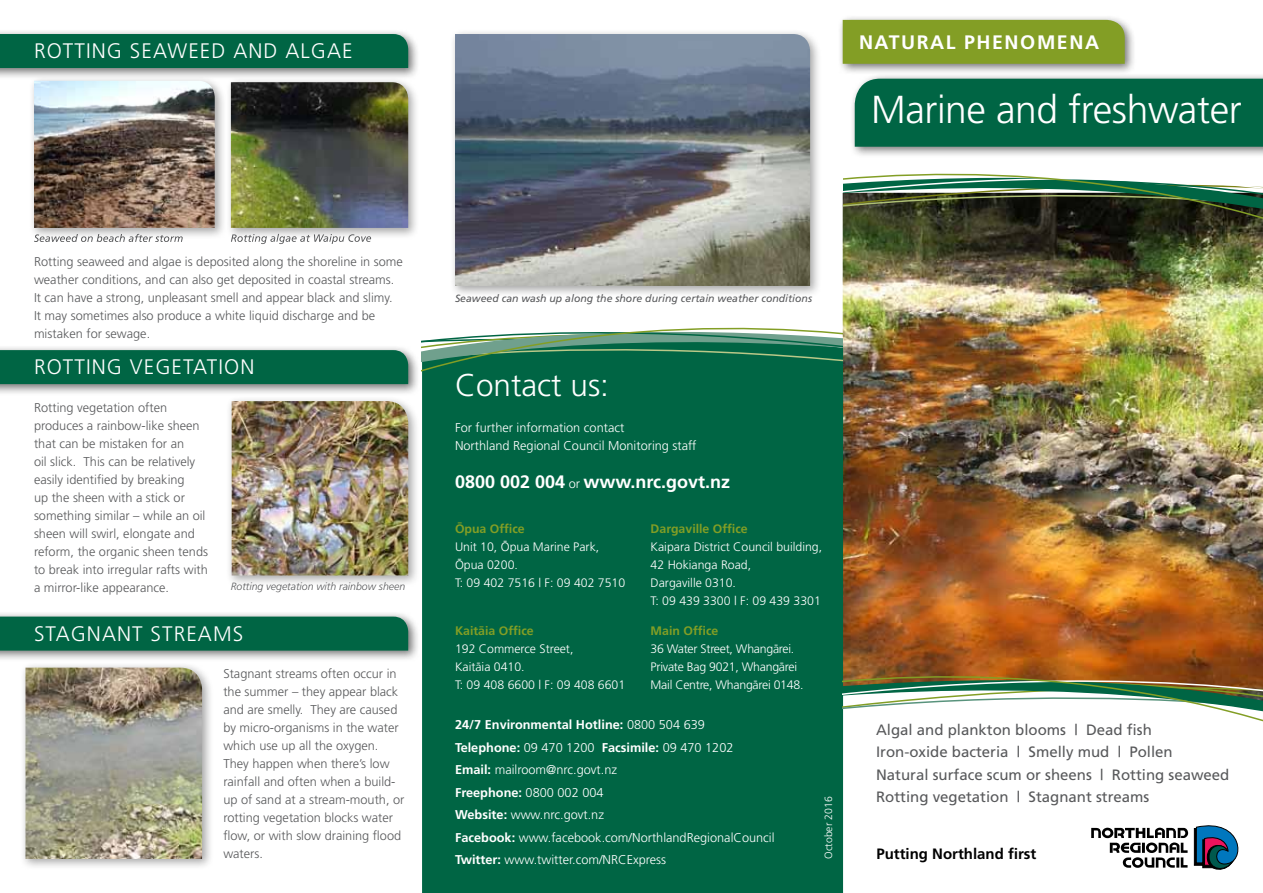
<style>
.page{position:relative;width:1263px;height:893px;background:#fff}
.page>*{position:absolute;margin:0;border:0;box-sizing:border-box;transform-origin:0 0}
.t1{font:300 39px "Frutiger";letter-spacing:-.01em;color:#fff}
.t2{font:300 31.5px "Frutiger";color:#fff}
.t3{font:300 21px "Frutiger";letter-spacing:.05em;color:#fff}
.t4{font:700 19.5px "Frutiger";letter-spacing:.08em;color:#fff}
.t5{font:700 18px "Frutiger";color:#fff}
.t6{font:15px/22.5px "Frutiger";color:#58595b}
.t7{font:700 15px "Frutiger";color:#000}
.t8{font:300 12.75px/18px "Frutiger";color:#58595b}
.t9{font:300 12.75px/22.5px "Frutiger";color:#fff}
.t10{font:300 12.3px/18px "Frutiger";color:#fff}
.t11{font:300 12.3px/18px "Frutiger";letter-spacing:-.02em;color:#fff}
.t12{font:700 12.3px "Frutiger Maori";color:#839e25}
.t13{font:italic 10.5px "Frutiger";color:#58595b}
.t14{font:italic 300 10.5px "Frutiger";color:#58595b}
.t15{font:300 10.5px "Frutiger";color:#fff}
.s1{font-weight:300;font-size:12.75px}
.s2{font-family:"Frutiger Maori"}
.s3{font-weight:700}
.s4{font-weight:700;color:#839e25}
</style>
<div class="page">
<img style="left:843px;top:247px;width:420px;height:330px">
<div style="left:422px;top:317px;width:421px;height:576px;background:#006544"></div>
<svg style="left:422px;top:317px;width:420px;height:76px"></svg>
<div style="left:849px;top:73px;width:414px;height:86px;background:#000;opacity:.55"></div>
<svg style="left:843px;top:79px;width:420px;height:168px"></svg>
<svg style="left:1091px;top:825px;width:148px;height:45px"></svg>
<div style="left:837px;top:14px;width:299px;height:61px;background:#000;opacity:.55"></div>
<div style="left:843px;top:20px;width:282px;height:44px;background:#839e25"></div>
<img style="left:843px;top:577px;width:420px;height:172px">
<div style="left:0;top:29px;width:420px;height:51px;background:#000;opacity:.55"></div>
<div style="left:0;top:34px;width:408px;height:34px;background:#006544"></div>
<div style="left:0;top:345px;width:420px;height:51px;background:#000;opacity:.55"></div>
<div style="left:0;top:350px;width:408px;height:34px;background:#006544"></div>
<div style="left:0;top:611px;width:420px;height:51px;background:#000;opacity:.55"></div>
<div style="left:0;top:617px;width:408px;height:34px;background:#006544"></div>
<div style="left:20px;top:662px;width:194px;height:209px;background:#000;opacity:.35"></div>
<img style="left:26px;top:668px;width:176px;height:191px">
<div style="left:226px;top:396px;width:194px;height:191px;background:#000;opacity:.35"></div>
<img style="left:232px;top:401px;width:176px;height:174px">
<div style="left:225px;top:77px;width:195px;height:162px;background:#000;opacity:.35"></div>
<img style="left:231px;top:82px;width:177px;height:146px">
<div style="left:450px;top:29px;width:372px;height:268px;background:#000;opacity:.35"></div>
<img style="left:455px;top:34px;width:355px;height:252px">
<svg style="left:231px;top:234px;width:140px;height:10px"></svg>
<svg style="left:34px;top:240px;width:149px;height:2px"></svg>
<div style="left:29px;top:75px;width:197px;height:165px;background:#000;opacity:.35"></div>
<img style="left:34px;top:81px;width:181px;height:147px">
<h3 class="t3" style="left:34px;top:39px;width:320px">ROTTING SEAWEED AND ALGAE</h3>
<h3 class="t4" style="left:859px;top:31px;width:242px">NATURAL PHENOMENA</h3>
<h1 class="t1" style="left:871px;top:88px;width:372px">Marine and freshwater</h1>
<p class="t8" style="left:34px;top:253px;width:370px">Rotting seaweed and algae is deposited along the shoreline in some weather conditions, and can also get deposited in coastal streams.<br>It can have a strong, unpleasant smell and appear black and slimy.<br>It may sometimes also produce a white liquid discharge and be mistaken for sewage.</p>
<h3 class="t3" style="left:34px;top:355px;width:222px">ROTTING VEGETATION</h3>
<p class="t8" style="left:34px;top:398px;width:176px">Rotting vegetation often produces a rainbow-like sheen that can be mistaken for an<br>oil slick. This can be relatively easily identified by breaking<br>up the sheen with a stick or something similar – while an oil sheen will swirl, elongate and reform, the organic sheen tends to break into irregular rafts with a mirror-like appearance.</p>
<h3 class="t3" style="left:34px;top:621px;width:211px">STAGNANT STREAMS</h3>
<p class="t8" style="left:223px;top:665px;width:183px">Stagnant streams often occur in the summer – they appear black and are smelly. They are caused by micro-organisms in the water which use up all the oxygen.<br>They happen when there’s low rainfall and often when a build&shy;up of sand at a stream-mouth, or rotting vegetation blocks water flow, or with slow draining flood waters.</p>
<p class="t14" style="left:231px;top:580px;width:176px">Rotting vegetation with rainbow sheen</p>
<p class="t13" style="left:455px;top:292px;width:359px">Seaweed can wash up along the shore during certain weather conditions</p>
<h2 class="t2" style="left:455px;top:367px;width:156px">Contact us:</h2>
<p class="t9" style="left:455px;top:419px;width:243px;line-height:18px">For further information contact<br>Northland Regional Council Monitoring staff</p>
<h3 class="t5" style="left:455px;top:471px;width:277px">0800 002 004 <span class="s1">or</span> www.nrc.govt.nz</h3>
<p class="t12" style="left:455px;top:521px;width:71px">Öpua Office</p>
<p class="t10" style="left:455px;top:538px;width:172px">Unit 10, <span class="s2">Ö</span>pua Marine Park,<br><span class="s2">Ö</span>pua 0200.<br>T: 09 402 7516 | F: 09 402 7510</p>
<p class="t12" style="left:455px;top:623px;width:80px">Kaitäia Office</p>
<p class="t10" style="left:455px;top:640px;width:172px">192 Commerce Street,<br>Kait<span class="s2">ä</span>ia 0410.<br>T: 09 408 6600 | F: 09 408 6601</p>
<p class="t9" style="left:455px;top:714px;width:321px"><span class="s3">24/7 Environmental Hotline:</span> 0800 504 639<br><span class="s3">Telephone:</span> 09 470 1200 <span class="s3">Facsimile:</span> 09 470 1202<br><span class="s3">Email:</span> mailroom@nrc.govt.nz<br><span class="s3">Freephone:</span> 0800 002 004<br><span class="s3">Website:</span> www.nrc.govt.nz<br><span class="s3">Facebook:</span> www.facebook.com/NorthlandRegionalCouncil <span class="s3">Twitter:</span> www.twitter.com/NRCExpress</p>
<p class="t12" style="left:651px;top:521px;width:99px">Dargaville Office</p>
<p class="t10" style="left:651px;top:537px;width:173px">Kaipara District Council building,<br>42 Hokianga Road,<br>Dargaville 0310.<br>T: 09 439 3300 | F: 09 439 3301</p>
<p class="t11" style="left:651px;top:621px;width:154px"><span class="s4">Main Office<br></span>36 Water Street, Whang<span class="s2">ä</span>rei.<br>Private Bag 9021, Whang<span class="s2">ä</span>rei<br>Mail Centre, Whang<span class="s2">ä</span>rei 0148.</p>
<p class="t15" style="left:822px;top:859px;width:64px;rotate:-90deg">October 2016</p>
<p class="t6" style="left:876px;top:718px;width:355px">Algal and plankton blooms | Dead fish<br>Iron-oxide bacteria | Smelly mud | Pollen<br>Natural surface scum or sheens | Rotting seaweed Rotting vegetation | Stagnant streams</p>
<p class="t7" style="left:876px;top:845px;width:162px">Putting Northland first</p>
</div>
